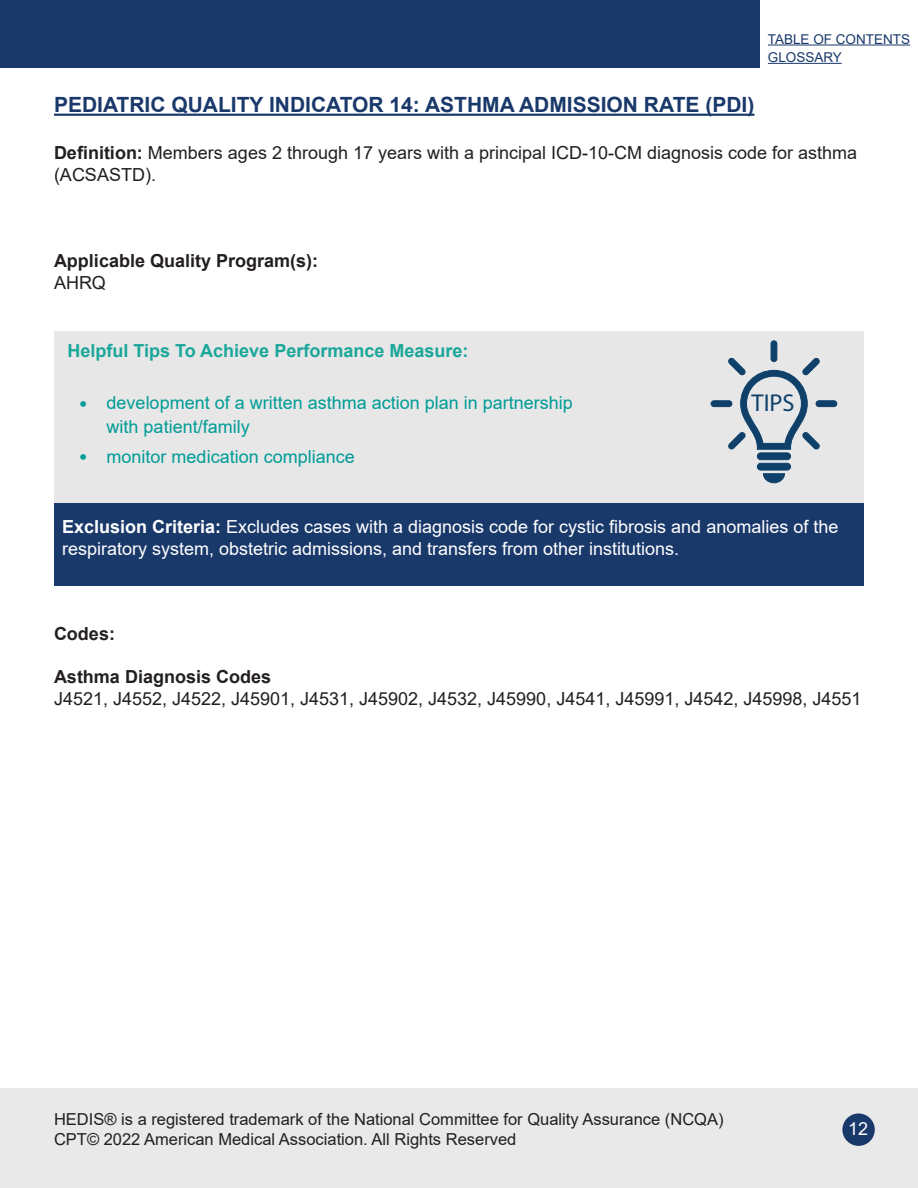
<style>
.page{position:relative;width:918px;height:1188px;background:#fff}
.page>*{position:absolute;margin:0;border:0;box-sizing:border-box;transform-origin:0 0}
.t1{font:700 24.45px "Myriad Pro";color:#0e406a}
.t2{font:700 21px "Arial";color:#1a396b}
.t3{font:18px/21.6px "Arial";color:#231f20}
.t4{font:18px/21.6px "Arial";color:#fff}
.t5{font:18px/23.4px "Arial";color:#009c96}
.t6{font:700 18px "Arial";color:#1aa79a}
.t7{font:700 18px/21.6px "Arial";color:#231f20}
.t8{font:16.5px/19.8px "Arial";color:#231f20}
.t9{font:13.5px "Arial";color:#1a396b}
.s1{font-weight:700}
.s2{font-weight:400}
.s3{font-family:"Myriad Pro";font-size:27px}
</style>
<div class="page">
<hr style="left:54px;top:114px;width:700px;height:2px;background:#1a396b">
<div style="left:0;top:0;width:759px;height:68px;background:#1a396b"></div>
<hr style="left:768px;top:45px;width:142px;height:1px;background:#1a396b">
<hr style="left:768px;top:63px;width:74px;height:1px;background:#1a396b">
<div style="left:54px;top:331px;width:810px;height:173px;background:#e7e7e8"></div>
<div style="left:0;top:1089px;width:918px;height:99px;background:#e9e9e9"></div>
<div style="left:842px;top:1113px;width:33px;height:33px;background:#1a396b;border-radius:50%"></div>
<svg style="left:711px;top:340px;width:126px;height:143px"></svg>
<div style="left:54px;top:504px;width:810px;height:82px;background:#1a396b"></div>
<p class="t9" style="left:768px;top:30px;width:144px">TABLE OF CONTENTS</p>
<p class="t9" style="left:768px;top:48px;width:76px">GLOSSARY</p>
<p class="t2" style="left:54px;top:90px;width:702px">PEDIATRIC QUALITY INDICATOR 14: ASTHMA ADMISSION RATE (PDI)</p>
<p class="t3" style="left:54px;top:142px;width:805px"><span class="s1">Definition:</span> Members ages 2 through 17 years with a principal ICD-10-CM diagnosis code for asthma (ACSASTD).</p>
<p class="t7" style="left:54px;top:250px;width:266px">Applicable Quality Program(s):<br><span class="s2">AHRQ</span></p>
<p class="t6" style="left:68px;top:338px;width:402px">Helpful Tips To Achieve Performance Measure:</p>
<p class="t5" style="left:107px;top:391px;width:468px;text-indent:-27px"><span class="s3">•</span> development of a written asthma action plan in partnership with patient/family</p>
<p class="t5" style="left:80px;top:445px;width:277px"><span class="s3">•</span> monitor medication compliance</p>
<p class="t1" style="left:752px;top:387px;width:45px">TIPS</p>
<p class="t4" style="left:62px;top:516px;width:778px"><span class="s1">Exclusion Criteria:</span> Excludes cases with a diagnosis code for cystic fibrosis and anomalies of the respiratory system, obstetric admissions, and transfers from other institutions.</p>
<p class="t7" style="left:54px;top:623px;width:63px">Codes:</p>
<p class="t3" style="left:54px;top:666px;width:809px"><span class="s1">Asthma Diagnosis Codes<br></span>J4521, J4552, J4522, J45901, J4531, J45902, J4532, J45990, J4541, J45991, J4542, J45998, J4551</p>
<p class="t8" style="left:54px;top:1110px;width:671px">HEDIS® is a registered trademark of the National Committee for Quality Assurance (NCQA)<br>CPT© 2022 American Medical Association. All Rights Reserved</p>
<p class="t4" style="left:848px;top:1118px;width:22px">12</p>
</div>
